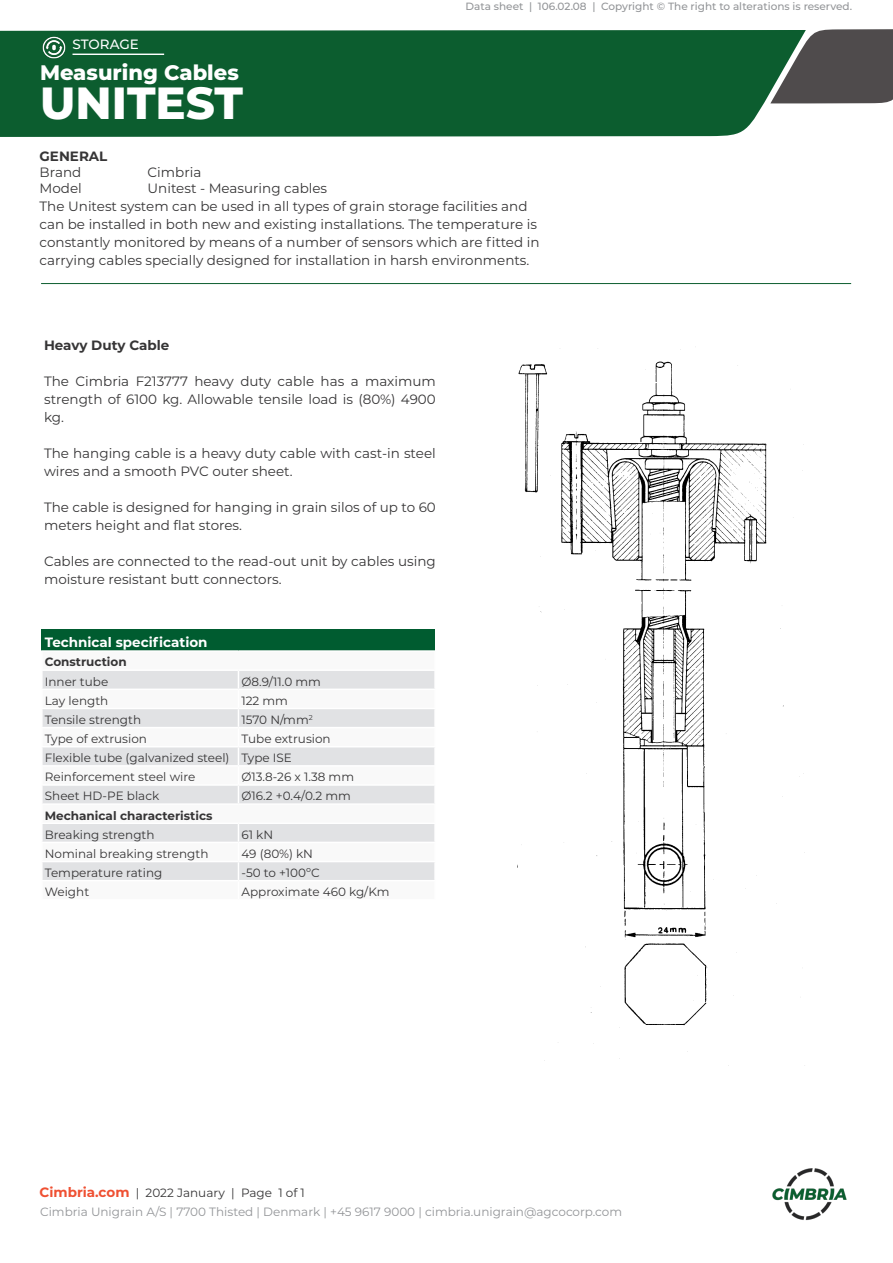
<style>
.page{position:relative;width:893px;height:1263px;background:#fff}
.page>*{position:absolute;margin:0;border:0;box-sizing:border-box;transform-origin:0 0}
.t1{font:800 45px "Montserrat";color:#fff}
.t2{font:800 21px "Montserrat";color:#fff}
.Montserrat_9_pt{font:13.5px/18px "Montserrat";color:#363536}
.Spec_Table_Header{font:700 13.5px "Montserrat";color:#fff}
.Montserrat_9_pt_fed{font:700 13.5px "Montserrat";color:#363536}
.t3{font:500 13.5px "Montserrat";letter-spacing:-.005em;color:#fff}
.Spec_Table_Body{font:12px "Montserrat";color:#363536}
.t4{font:12px "Montserrat";color:#939598}
.Spec_Table_Body-2{font:700 12px "Montserrat";color:#363536}
.t5{font:500 10.5px "Montserrat";color:#939598}
.s1{font-weight:700;font-size:13.5px;color:#ef5032}
</style>
<div class="page">
<div style="left:0;top:30px;width:806px;height:107px;background:#0c5d2f"></div>
<svg style="left:770px;top:29px;width:123px;height:74px"></svg>
<img style="left:772px;top:1168px;width:75px;height:53px">
<hr style="left:41px;top:283px;width:810px;height:1px;background:#0c5d2f">
<img style="left:43px;top:36px;width:22px;height:23px">
<hr style="left:73px;top:54px;width:91px;height:1px;background:#fff">
<div style="left:42px;top:630px;width:393px;height:21px;background:#005c30"></div>
<svg style="left:43px;top:671px;width:391px;height:209px;fill:#e1e2e4"></svg>
<svg style="left:238px;top:671px;width:1px;height:132px"></svg>
<svg style="left:238px;top:824px;width:1px;height:56px"></svg>
<svg style="left:434px;top:671px;width:1px;height:209px"></svg>
<hr style="left:41px;top:650px;width:197px;height:2px;background:#fff">
<hr style="left:238px;top:650px;width:198px;height:2px;background:#fff">
<hr style="left:41px;top:688px;width:197px;height:2px;background:#fff">
<hr style="left:238px;top:688px;width:198px;height:2px;background:#fff">
<hr style="left:41px;top:708px;width:197px;height:1px;background:#fff">
<hr style="left:238px;top:708px;width:198px;height:1px;background:#fff">
<hr style="left:41px;top:727px;width:197px;height:1px;background:#fff">
<hr style="left:238px;top:727px;width:198px;height:1px;background:#fff">
<hr style="left:41px;top:746px;width:197px;height:1px;background:#fff">
<hr style="left:238px;top:746px;width:198px;height:1px;background:#fff">
<hr style="left:41px;top:765px;width:197px;height:2px;background:#fff">
<hr style="left:238px;top:765px;width:198px;height:2px;background:#fff">
<hr style="left:41px;top:784px;width:197px;height:2px;background:#fff">
<hr style="left:238px;top:784px;width:198px;height:2px;background:#fff">
<hr style="left:41px;top:803px;width:197px;height:2px;background:#fff">
<hr style="left:238px;top:803px;width:198px;height:2px;background:#fff">
<hr style="left:41px;top:822px;width:197px;height:2px;background:#fff">
<hr style="left:238px;top:822px;width:198px;height:2px;background:#fff">
<hr style="left:41px;top:842px;width:197px;height:1px;background:#fff">
<hr style="left:238px;top:842px;width:198px;height:1px;background:#fff">
<hr style="left:41px;top:861px;width:197px;height:1px;background:#fff">
<hr style="left:238px;top:861px;width:198px;height:1px;background:#fff">
<svg style="left:42px;top:671px;width:1px;height:209px"></svg>
<img style="left:518px;top:346px;width:287px;height:720px">
<p class="t3" style="left:73px;top:35px;width:68px">STORAGE</p>
<p class="t2" style="left:40px;top:57px;width:200px">Measuring Cables</p>
<p class="t1" style="left:40px;top:70px;width:204px">UNITEST</p>
<p class="t5" style="left:465px;top:-1px;width:388px">Data sheet | 106.02.08 | Copyright © The right to alterations is reserved.</p>
<p class="Montserrat_9_pt_fed" style="left:40px;top:146px;width:69px">GENERAL</p>
<p class="Montserrat_9_pt" style="left:40px;top:163px;width:43px">Brand</p>
<p class="Montserrat_9_pt" style="left:148px;top:163px;width:55px">Cimbria</p>
<p class="Montserrat_9_pt" style="left:40px;top:179px;width:44px">Model</p>
<p class="Montserrat_9_pt" style="left:148px;top:179px;width:181px">Unitest - Measuring cables</p>
<p class="Montserrat_9_pt" style="left:40px;top:197px;width:501px">The Unitest system can be used in all types of grain storage facilities and can be installed in both new and existing installations. The temperature is constantly monitored by means of a number of sensors which are fitted in carrying cables specially designed for installation in harsh environments.</p>
<p class="Montserrat_9_pt_fed" style="left:44px;top:335px;width:127px">Heavy Duty Cable</p>
<p class="Montserrat_9_pt" style="left:44px;top:371px;width:393px;text-align:justify">The Cimbria F213777 heavy duty cable has a maximum strength of 6100 kg. Allowable tensile load is (80%) 4900 kg.</p>
<p class="Montserrat_9_pt" style="left:44px;top:443px;width:393px">The hanging cable is a heavy duty cable with cast-in steel wires and a smooth PVC outer sheet.</p>
<p class="Montserrat_9_pt" style="left:44px;top:497px;width:393px">The cable is designed for hanging in grain silos of up to 60 meters height and flat stores.</p>
<p class="Montserrat_9_pt" style="left:44px;top:551px;width:393px">Cables are connected to the read-out unit by cables using moisture resistant butt connectors.</p>
<p class="Spec_Table_Header" style="left:45px;top:632px;width:164px">Technical specification</p>
<p class="Spec_Table_Body-2" style="left:45px;top:653px;width:83px">Construction</p>
<p class="Spec_Table_Body" style="left:45px;top:673px;width:65px">Inner tube</p>
<p class="Spec_Table_Body" style="left:241px;top:673px;width:81px">Ø8.9/11.0 mm</p>
<p class="Spec_Table_Body" style="left:45px;top:692px;width:65px">Lay length</p>
<p class="Spec_Table_Body" style="left:241px;top:692px;width:48px">122 mm</p>
<p class="Spec_Table_Body" style="left:45px;top:711px;width:98px">Tensile strength</p>
<p class="Spec_Table_Body" style="left:241px;top:711px;width:73px">1570 N/mm<sup>2</sup></p>
<p class="Spec_Table_Body" style="left:45px;top:730px;width:104px">Type of extrusion</p>
<p class="Spec_Table_Body" style="left:241px;top:730px;width:91px">Tube extrusion</p>
<p class="Spec_Table_Body" style="left:45px;top:750px;width:186px">Flexible tube (galvanized steel)</p>
<p class="Spec_Table_Body" style="left:241px;top:750px;width:52px">Type ISE</p>
<p class="Spec_Table_Body" style="left:45px;top:769px;width:152px">Reinforcement steel wire</p>
<p class="Spec_Table_Body" style="left:241px;top:769px;width:114px">Ø13.8-26 x 1.38 mm</p>
<p class="Spec_Table_Body" style="left:45px;top:788px;width:116px">Sheet HD-PE black</p>
<p class="Spec_Table_Body" style="left:241px;top:788px;width:111px">Ø16.2 +0.4/0.2 mm</p>
<p class="Spec_Table_Body-2" style="left:45px;top:807px;width:169px">Mechanical characteristics</p>
<p class="Spec_Table_Body" style="left:45px;top:826px;width:111px">Breaking strength</p>
<p class="Spec_Table_Body" style="left:241px;top:826px;width:33px">61 kN</p>
<p class="Spec_Table_Body" style="left:45px;top:845px;width:165px">Nominal breaking strength</p>
<p class="Spec_Table_Body" style="left:241px;top:845px;width:73px">49 (80%) kN</p>
<p class="Spec_Table_Body" style="left:45px;top:864px;width:119px">Temperature rating</p>
<p class="Spec_Table_Body" style="left:241px;top:864px;width:80px">-50 to +100ºC</p>
<p class="Spec_Table_Body" style="left:45px;top:883px;width:46px">Weight</p>
<p class="Spec_Table_Body" style="left:241px;top:883px;width:149px">Approximate 460 kg/Km</p>
<p class="Spec_Table_Body" style="left:40px;top:1184px;width:267px"><span class="s1">Cimbria.com</span> | 2022 January | Page 1 of 1</p>
<p class="t4" style="left:40px;top:1203px;width:583px">Cimbria Unigrain A/S | 7700 Thisted | Denmark | +45 9617 9000 | cimbria.unigrain@agcocorp.com</p>
</div>
